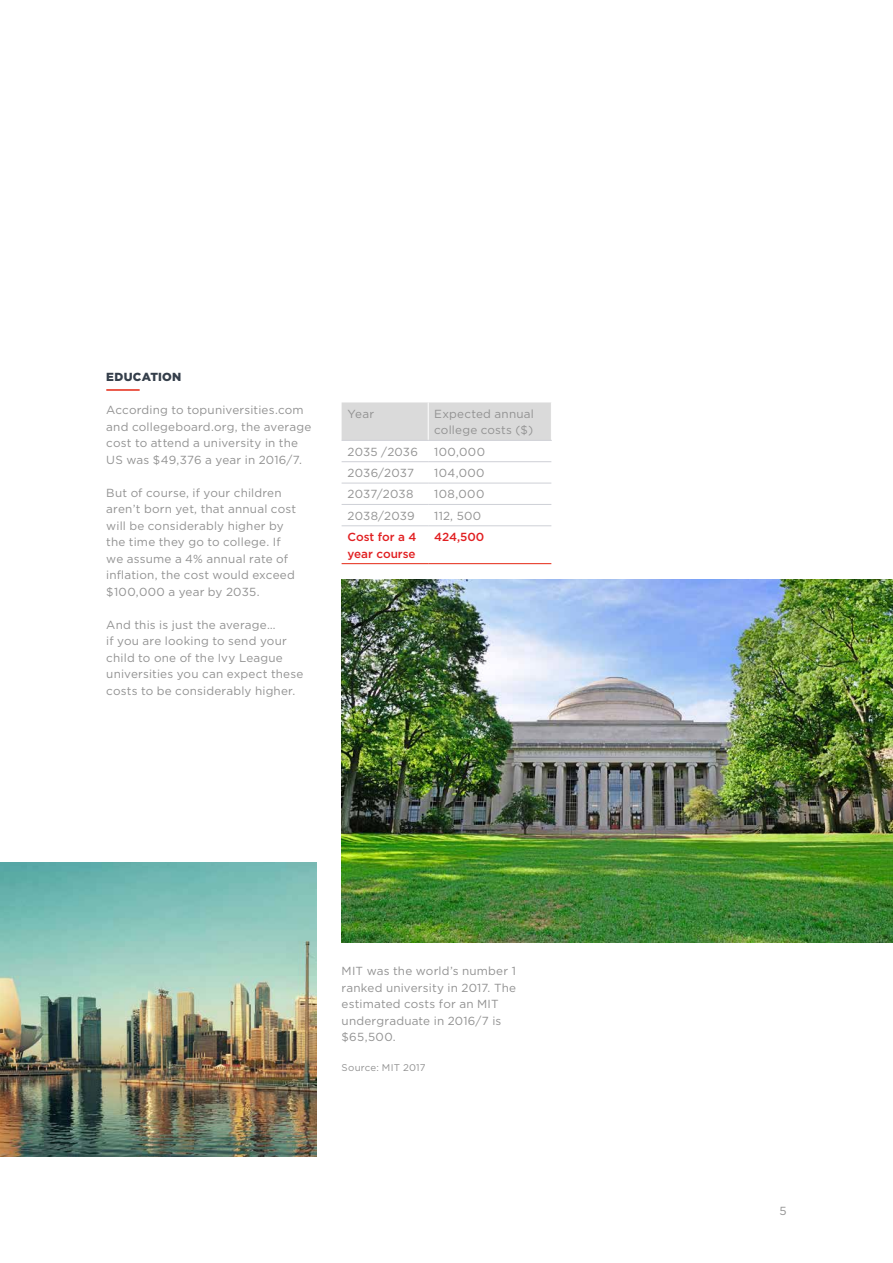
<style>
.page{position:relative;width:893px;height:1263px;background:#fff}
.page>*{position:absolute;margin:0;border:0;box-sizing:border-box;transform-origin:0 0}
.Body{font:11.7px/16.5px "Gotham";letter-spacing:.015em;color:#929292}
.Table_body_large{font:11.7px "Gotham";letter-spacing:.02em;color:#929292}
.Table_header_large{font:11.7px/16.5px "Gotham";letter-spacing:.02em;color:#929292}
.red_subhead{font:500 11.7px/16.5px "Gotham";color:#e11f21}
.Subheadline{font:900 11.7px "Gotham";letter-spacing:.025em;color:#353f4b}
.Footnote{font:9.75px "Gotham";letter-spacing:.02em;color:#929292}
</style>
<div class="page">
<img style="left:0;top:862px;width:316px;height:295px">
<img style="left:342px;top:579px;width:551px;height:363px">
<hr style="left:106px;top:389px;width:34px;height:2px;background:#e52713">
<div style="left:342px;top:402px;width:209px;height:38px;background:#dadada"></div>
<hr style="left:428px;top:402px;width:1px;height:38px;background:#fff">
<hr style="left:342px;top:461px;width:86px;height:1px;background:#ced0d6">
<hr style="left:428px;top:461px;width:123px;height:1px;background:#ced0d6">
<hr style="left:342px;top:483px;width:86px;height:1px;background:#ced0d6">
<hr style="left:428px;top:483px;width:123px;height:1px;background:#ced0d6">
<hr style="left:342px;top:504px;width:86px;height:1px;background:#ced0d6">
<hr style="left:428px;top:504px;width:123px;height:1px;background:#ced0d6">
<hr style="left:342px;top:525px;width:86px;height:1px;background:#ced0d6">
<hr style="left:428px;top:525px;width:123px;height:1px;background:#ced0d6">
<hr style="left:342px;top:440px;width:86px;height:1px;background:#ced0d6">
<hr style="left:428px;top:440px;width:124px;height:1px;background:#ced0d6">
<hr style="left:342px;top:563px;width:86px;height:1px;background:#e52713">
<hr style="left:428px;top:563px;width:123px;height:1px;background:#e52713">
<p class="Subheadline" style="left:106px;top:369px;width:77px">EDUCATION</p>
<p class="Body" style="left:106px;top:401px;width:207px">According to topuniversities.com and collegeboard.org, the average cost to attend a university in the US was $49,376 a year in 2016/7.</p>
<p class="Body" style="left:106px;top:484px;width:191px">But of course, if your children aren’t born yet, that annual cost will be considerably higher by the time they go to college. If we assume a 4% annual rate of inflation, the cost would exceed $100,000 a year by 2035.</p>
<p class="Body" style="left:106px;top:616px;width:198px">And this is just the average…<br>if you are looking to send your child to one of the Ivy League universities you can expect these costs to be considerably higher.</p>
<p class="Table_header_large" style="left:348px;top:405px;width:28px">Year</p>
<p class="Table_header_large" style="left:434px;top:405px;width:101px">Expected annual college costs ($)</p>
<p class="Table_body_large" style="left:348px;top:444px;width:72px">2035 /2036</p>
<p class="Table_body_large" style="left:434px;top:444px;width:52px">100,000</p>
<p class="Table_body_large" style="left:348px;top:465px;width:68px">2036/2037</p>
<p class="Table_body_large" style="left:434px;top:465px;width:52px">104,000</p>
<p class="Table_body_large" style="left:348px;top:487px;width:67px">2037/2038</p>
<p class="Table_body_large" style="left:434px;top:487px;width:52px">108,000</p>
<p class="Table_body_large" style="left:348px;top:508px;width:69px">2038/2039</p>
<p class="Table_body_large" style="left:434px;top:508px;width:49px">112, 500</p>
<p class="red_subhead" style="left:348px;top:529px;width:70px">Cost for a 4 year course</p>
<p class="red_subhead" style="left:434px;top:529px;width:52px">424,500</p>
<p class="Body" style="left:342px;top:962px;width:176px">MIT was the world’s number 1 ranked university in 2017. The estimated costs for an MIT undergraduate in 2016/7 is $65,500.</p>
<p class="Footnote" style="left:342px;top:1061px;width:86px">Source: MIT 2017</p>
<p class="Body" style="left:779px;top:1203px;width:9px">5</p>
</div>
